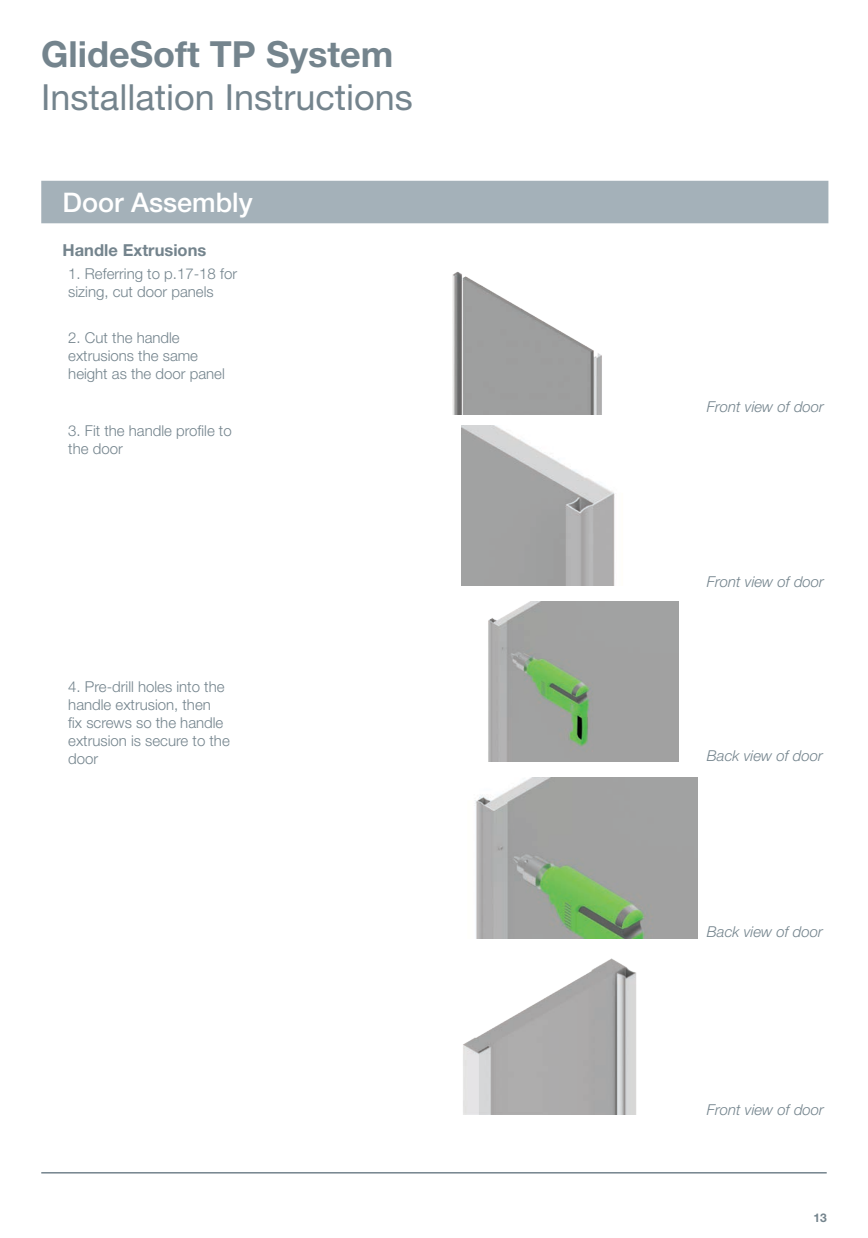
<style>
.page{position:relative;width:868px;height:1238px;background:#fff}
.page>*{position:absolute;margin:0;border:0;box-sizing:border-box;transform-origin:0 0}
.t1{font:36px "Helvetica Neue LT Pro";color:#74848d}
.t2{font:700 36px "Helvetica Neue LT Pro";color:#74848d}
.Subhead{font:500 27px "Helvetica Neue LT Pro";color:#fff}
.Intro_Subhead{font:700 16.5px "Helvetica Neue LT Pro";color:#74848d}
.t3{font:300 15px/18px "Helvetica Neue LT Pro";color:#74848d}
.t4{font:italic 300 15px "Helvetica Neue LT Pro";color:#74848d}
.t5{font:700 12px "Helvetica Neue LT Pro";color:#74848d}
</style>
<div class="page">
<hr style="left:41px;top:1171px;width:785px;height:2px;background:#74848d">
<div style="left:41px;top:181px;width:787px;height:42px;background:#a4b1b9"></div>
<img style="left:452px;top:271px;width:150px;height:143px">
<img style="left:462px;top:425px;width:153px;height:160px">
<img style="left:488px;top:601px;width:190px;height:160px">
<img style="left:475px;top:777px;width:222px;height:161px">
<img style="left:463px;top:958px;width:174px;height:156px">
<p class="t2" style="left:41px;top:32px;width:353px">GlideSoft TP System</p>
<p class="t1" style="left:41px;top:76px;width:373px">Installation Instructions</p>
<p class="Subhead" style="left:63px;top:186px;width:192px">Door Assembly</p>
<p class="Intro_Subhead" style="left:63px;top:240px;width:145px">Handle Extrusions</p>
<p class="t3" style="left:68px;top:264px;width:170px">1. Referring to p.17-18 for sizing, cut door panels</p>
<p class="t3" style="left:68px;top:328px;width:158px">2. Cut the handle extrusions the same height as the door panel</p>
<p class="t3" style="left:68px;top:421px;width:165px">3. Fit the handle profile to the door</p>
<p class="t3" style="left:68px;top:677px;width:163px">4. Pre-drill holes into the handle extrusion, then<br>fix screws so the handle extrusion is secure to the door</p>
<p class="t4" style="left:706px;top:397px;width:118px">Front view of door</p>
<p class="t4" style="left:706px;top:572px;width:118px">Front view of door</p>
<p class="t4" style="left:706px;top:746px;width:117px">Back view of door</p>
<p class="t4" style="left:706px;top:923px;width:117px">Back view of door</p>
<p class="t4" style="left:706px;top:1100px;width:118px">Front view of door</p>
<p class="t5" style="left:813px;top:1210px;width:15px">13</p>
</div>
